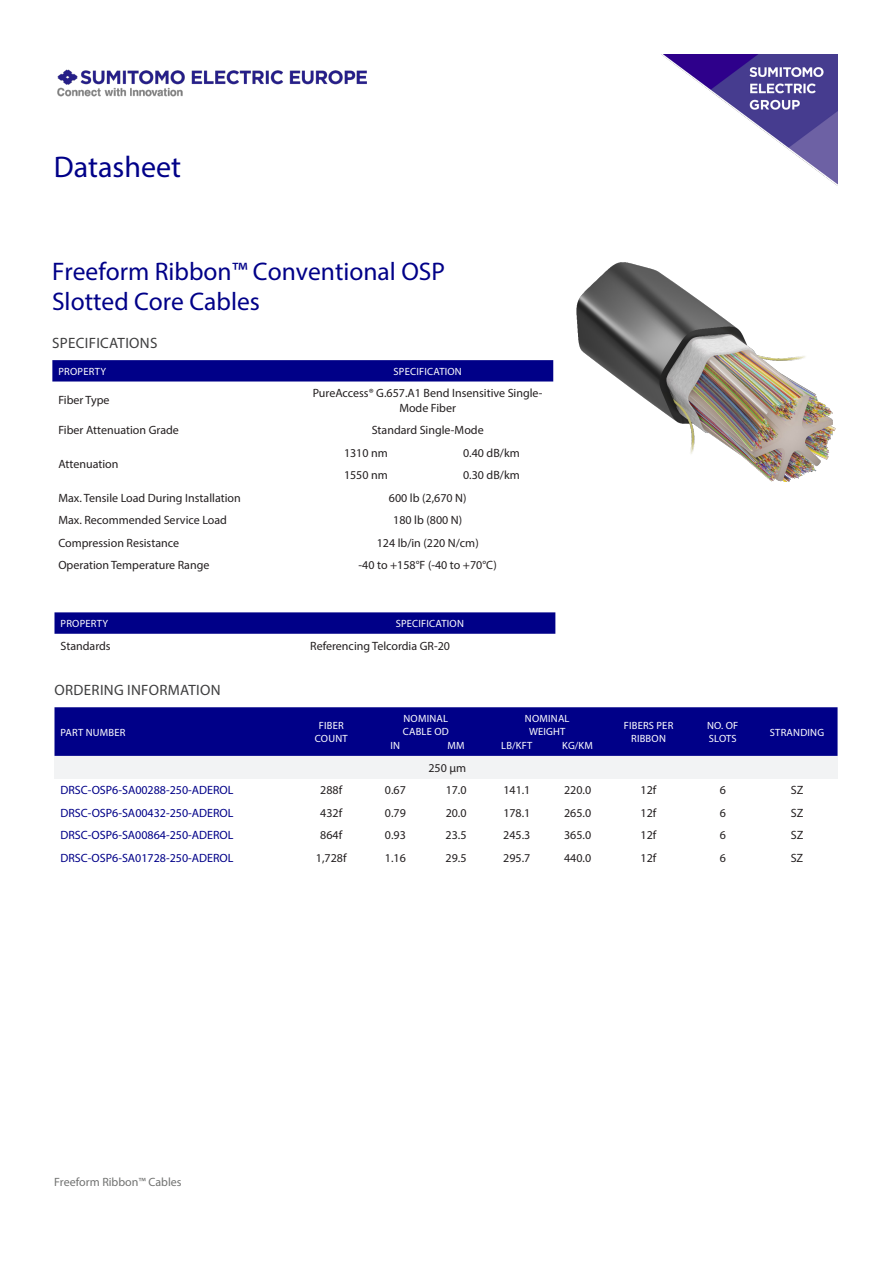
<style>
.page{position:relative;width:893px;height:1263px;background:#fff}
.page>*{position:absolute;margin:0;border:0;box-sizing:border-box;transform-origin:0 0}
.Table_Title{font:30px "Myriad Pro";color:#008}
.Table_Title-2{font:25.5px/30.6px "Myriad Pro";color:#008}
.Table_Title-3{font:15px "Myriad Pro";letter-spacing:.02em;color:#3e3e3f}
.Table_-_Body{font:12px/14.4px "Myriad Pro";color:#231f20;text-align:center}
.Table_-_Row_Title{font:12px "Myriad Pro";color:#008}
.labeling{font:12px "Myriad Pro";color:#717271}
.Table_-_Row_Title-2{font:12px "Myriad Pro";color:#231f20}
.Table_-_Header{font:10.5px/12.6px "Myriad Pro";letter-spacing:.02em;color:#fff;text-align:center}
</style>
<div class="page">
<img style="left:57px;top:69px;width:310px;height:28px">
<img style="left:661px;top:54px;width:176px;height:132px">
<img style="left:576px;top:262px;width:259px;height:220px">
<div style="left:52px;top:360px;width:501px;height:21px;background:#008"></div>
<svg style="left:54px;top:612px;width:501px;height:22px;background:#07078b"></svg>
<div style="left:54px;top:707px;width:783px;height:49px;background:#008"></div>
<div style="left:54px;top:756px;width:783px;height:22px;background:#f2f3f4"></div>
<p class="Table_Title" style="left:54px;top:148px;width:129px">Datasheet</p>
<p class="Table_Title-2" style="left:52px;top:255px;width:394px">Freeform Ribbon™ Conventional OSP<br>Slotted Core Cables</p>
<p class="Table_Title-3" style="left:52px;top:333px;width:107px">SPECIFICATIONS</p>
<p class="Table_-_Header" style="left:58px;top:365px;width:49px">PROPERTY</p>
<p class="Table_-_Header" style="left:394px;top:365px;width:70px">SPECIFICATION</p>
<p class="Table_-_Body" style="left:58px;top:393px;width:53px">Fiber Type</p>
<p class="Table_-_Body" style="left:313px;top:386px;width:231px">PureAccess® G.657.A1 Bend Insensitive Single-<br>Mode Fiber</p>
<p class="Table_-_Body" style="left:58px;top:423px;width:122px">Fiber Attenuation Grade</p>
<p class="Table_-_Body" style="left:372px;top:423px;width:114px">Standard Single-Mode</p>
<p class="Table_-_Body" style="left:58px;top:456px;width:62px">Attenuation</p>
<p class="Table_-_Body" style="left:344px;top:445px;width:45px">1310 nm</p>
<p class="Table_-_Body" style="left:463px;top:445px;width:58px">0.40 dB/km</p>
<p class="Table_-_Body" style="left:344px;top:468px;width:45px">1550 nm</p>
<p class="Table_-_Body" style="left:463px;top:468px;width:58px">0.30 dB/km</p>
<p class="Table_-_Body" style="left:58px;top:490px;width:184px">Max. Tensile Load During Installation</p>
<p class="Table_-_Body" style="left:389px;top:490px;width:79px">600 lb (2,670 N)</p>
<p class="Table_-_Body" style="left:58px;top:513px;width:170px">Max. Recommended Service Load</p>
<p class="Table_-_Body" style="left:393px;top:513px;width:70px">180 lb (800 N)</p>
<p class="Table_-_Body" style="left:58px;top:535px;width:122px">Compression Resistance</p>
<p class="Table_-_Body" style="left:377px;top:535px;width:104px">124 lb/in (220 N/cm)</p>
<p class="Table_-_Body" style="left:58px;top:558px;width:153px">Operation Temperature Range</p>
<p class="Table_-_Body" style="left:359px;top:558px;width:140px">-40 to +158°F (-40 to +70°C)</p>
<p class="Table_-_Header" style="left:61px;top:617px;width:49px">PROPERTY</p>
<p class="Table_-_Header" style="left:396px;top:617px;width:70px">SPECIFICATION</p>
<p class="Table_-_Body" style="left:61px;top:638px;width:52px">Standards</p>
<p class="Table_-_Body" style="left:310px;top:638px;width:141px">Referencing Telcordia GR-20</p>
<p class="Table_Title-3" style="left:55px;top:680px;width:167px">ORDERING INFORMATION</p>
<p class="Table_-_Header" style="left:61px;top:725px;width:66px">PART NUMBER</p>
<p class="Table_-_Header" style="left:315px;top:719px;width:34px">FIBER<br>COUNT</p>
<p class="Table_-_Header" style="left:403px;top:712px;width:48px;text-align:left">NOMINAL<br>CABLE OD</p>
<p class="Table_-_Header" style="left:525px;top:712px;width:46px">NOMINAL<br>WEIGHT</p>
<p class="Table_-_Header" style="left:624px;top:719px;width:51px">FIBERS PER<br>RIBBON</p>
<p class="Table_-_Header" style="left:707px;top:719px;width:33px;text-align:left">NO. OF<br>SLOTS</p>
<p class="Table_-_Header" style="left:770px;top:725px;width:56px">STRANDING</p>
<p class="Table_-_Header" style="left:391px;top:739px;width:11px">IN</p>
<p class="Table_-_Header" style="left:448px;top:739px;width:19px">MM</p>
<p class="Table_-_Header" style="left:501px;top:739px;width:33px">LB/KFT</p>
<p class="Table_-_Header" style="left:562px;top:739px;width:32px">KG/KM</p>
<p class="Table_-_Row_Title-2" style="left:428px;top:760px;width:39px">250 μm</p>
<p class="Table_-_Row_Title" style="left:60px;top:783px;width:175px">DRSC-OSP6-SA00288-250-ADEROL</p>
<p class="Table_-_Body" style="left:320px;top:783px;width:23px">288f</p>
<p class="Table_-_Body" style="left:385px;top:783px;width:22px">0.67</p>
<p class="Table_-_Body" style="left:446px;top:783px;width:22px">17.0</p>
<p class="Table_-_Body" style="left:503px;top:783px;width:29px">141.1</p>
<p class="Table_-_Body" style="left:564px;top:783px;width:29px">220.0</p>
<p class="Table_-_Body" style="left:641px;top:783px;width:17px">12f</p>
<p class="Table_-_Body" style="left:720px;top:783px;width:8px">6</p>
<p class="Table_-_Body" style="left:791px;top:783px;width:14px">SZ</p>
<p class="Table_-_Row_Title" style="left:60px;top:805px;width:175px">DRSC-OSP6-SA00432-250-ADEROL</p>
<p class="Table_-_Body" style="left:320px;top:805px;width:23px">432f</p>
<p class="Table_-_Body" style="left:385px;top:805px;width:22px">0.79</p>
<p class="Table_-_Body" style="left:446px;top:805px;width:22px">20.0</p>
<p class="Table_-_Body" style="left:503px;top:805px;width:29px">178.1</p>
<p class="Table_-_Body" style="left:564px;top:805px;width:29px">265.0</p>
<p class="Table_-_Body" style="left:641px;top:805px;width:17px">12f</p>
<p class="Table_-_Body" style="left:720px;top:805px;width:8px">6</p>
<p class="Table_-_Body" style="left:791px;top:805px;width:14px">SZ</p>
<p class="Table_-_Row_Title" style="left:60px;top:828px;width:175px">DRSC-OSP6-SA00864-250-ADEROL</p>
<p class="Table_-_Body" style="left:320px;top:828px;width:23px">864f</p>
<p class="Table_-_Body" style="left:385px;top:828px;width:22px">0.93</p>
<p class="Table_-_Body" style="left:446px;top:828px;width:22px">23.5</p>
<p class="Table_-_Body" style="left:503px;top:828px;width:29px">245.3</p>
<p class="Table_-_Body" style="left:564px;top:828px;width:29px">365.0</p>
<p class="Table_-_Body" style="left:641px;top:828px;width:17px">12f</p>
<p class="Table_-_Body" style="left:720px;top:828px;width:8px">6</p>
<p class="Table_-_Body" style="left:791px;top:828px;width:14px">SZ</p>
<p class="Table_-_Row_Title" style="left:60px;top:850px;width:175px">DRSC-OSP6-SA01728-250-ADEROL</p>
<p class="Table_-_Body" style="left:316px;top:850px;width:32px">1,728f</p>
<p class="Table_-_Body" style="left:385px;top:850px;width:22px">1.16</p>
<p class="Table_-_Body" style="left:446px;top:850px;width:22px">29.5</p>
<p class="Table_-_Body" style="left:503px;top:850px;width:29px">295.7</p>
<p class="Table_-_Body" style="left:564px;top:850px;width:29px">440.0</p>
<p class="Table_-_Body" style="left:641px;top:850px;width:17px">12f</p>
<p class="Table_-_Body" style="left:720px;top:850px;width:8px">6</p>
<p class="Table_-_Body" style="left:791px;top:850px;width:14px">SZ</p>
<p class="labeling" style="left:54px;top:1174px;width:129px">Freeform Ribbon™ Cables</p>
</div>
